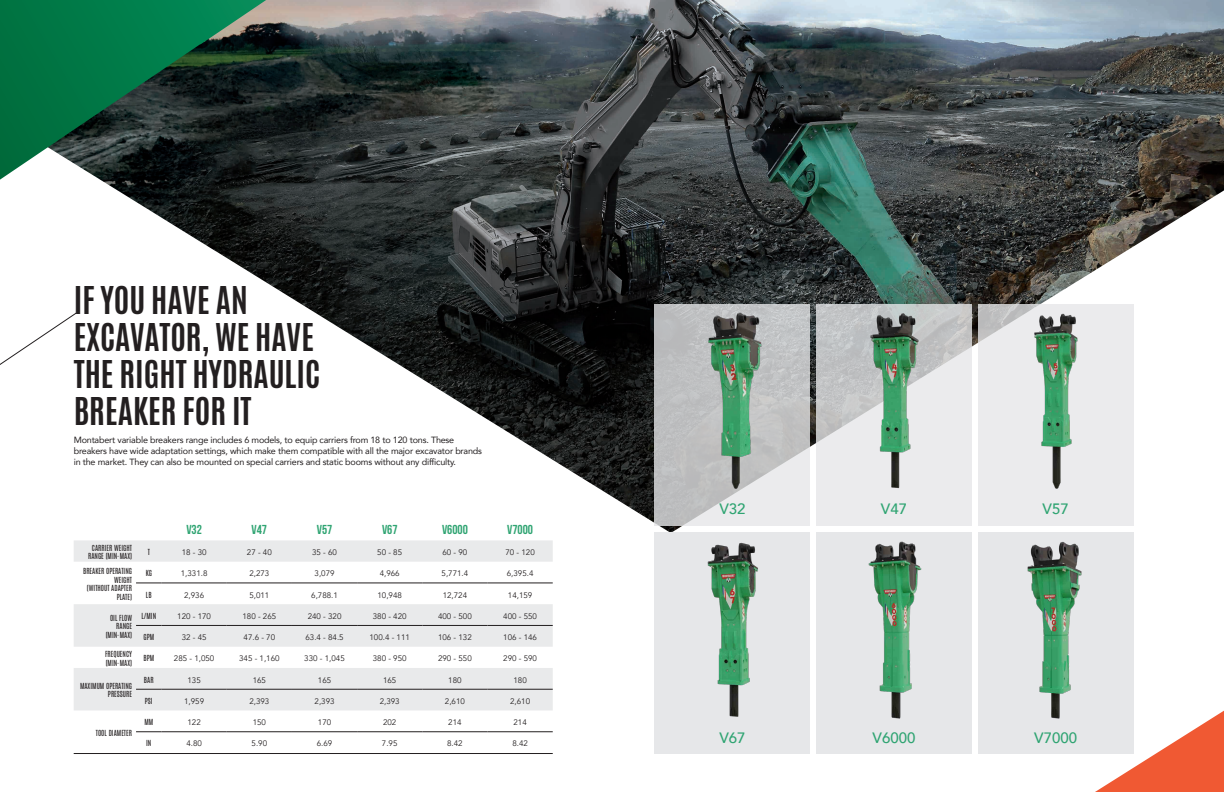
<style>
.page{position:relative;width:1224px;height:792px;background:#fff}
.page>*{position:absolute;margin:0;border:0;box-sizing:border-box;transform-origin:0 0}
.t1{font:700 32px/37px "Antonio";color:#231f20}
.t2{font:500 15px "Avenir";color:#2fa472}
.t3{font:13px "Bebas Neue";color:#2fa472}
.t4{font:9px/10.8px "Avenir";letter-spacing:-.02em;color:#231f20}
.t5{font:8px "Avenir";color:#231f20}
.t6{font:7px/8.4px "Antonio";color:#231f20;text-align:right}
</style>
<div class="page">
<img style="left:101px;top:0;width:1123px;height:533px">
<svg style="left:0;top:0;width:266px;height:180px;background:#18583e"></svg>
<svg style="left:0;top:312px;width:77px;height:53px"></svg>
<hr style="left:74px;top:753px;width:479px;height:1px;background:#231f20">
<div style="left:816px;top:533px;width:156px;height:221px;background:#e6e7e9"></div>
<img style="left:868px;top:541px;width:54px;height:178px">
<div style="left:978px;top:533px;width:156px;height:221px;background:#e6e7e9"></div>
<img style="left:1027px;top:541px;width:55px;height:178px">
<div style="left:655px;top:533px;width:155px;height:221px;background:#e6e7e9"></div>
<img style="left:707px;top:542px;width:51px;height:175px">
<svg style="left:655px;top:304px;width:155px;height:221px;background:#c7c8ca"></svg>
<img style="left:700px;top:312px;width:65px;height:178px">
<svg style="left:816px;top:304px;width:156px;height:221px;background:#dbdcdd"></svg>
<img style="left:861px;top:312px;width:66px;height:178px">
<div style="left:978px;top:304px;width:156px;height:221px;background:#e6e7e9"></div>
<img style="left:1023px;top:312px;width:55px;height:177px">
<svg style="left:74px;top:540px;width:479px;height:170px;fill:#e9eaeb"></svg>
<hr style="left:162px;top:625px;width:65px;height:1px;background:#231f20">
<hr style="left:227px;top:625px;width:65px;height:1px;background:#231f20">
<hr style="left:292px;top:625px;width:65px;height:1px;background:#231f20">
<hr style="left:357px;top:625px;width:65px;height:1px;background:#231f20">
<hr style="left:422px;top:625px;width:66px;height:1px;background:#231f20">
<hr style="left:488px;top:625px;width:65px;height:1px;background:#231f20">
<svg style="left:136px;top:732px;width:26px;height:1px"></svg>
<hr style="left:162px;top:732px;width:65px;height:1px;background:#231f20">
<hr style="left:227px;top:732px;width:65px;height:1px;background:#231f20">
<hr style="left:292px;top:732px;width:65px;height:1px;background:#231f20">
<hr style="left:357px;top:732px;width:65px;height:1px;background:#231f20">
<hr style="left:422px;top:732px;width:66px;height:1px;background:#231f20">
<hr style="left:488px;top:732px;width:65px;height:1px;background:#231f20">
<svg style="left:136px;top:583px;width:26px;height:1px"></svg>
<hr style="left:162px;top:583px;width:65px;height:1px;background:#231f20">
<hr style="left:227px;top:583px;width:65px;height:1px;background:#231f20">
<hr style="left:292px;top:583px;width:65px;height:1px;background:#231f20">
<hr style="left:357px;top:583px;width:65px;height:1px;background:#231f20">
<hr style="left:422px;top:583px;width:66px;height:1px;background:#231f20">
<hr style="left:488px;top:583px;width:65px;height:1px;background:#231f20">
<svg style="left:74px;top:604px;width:88px;height:106px"></svg>
<hr style="left:162px;top:689px;width:65px;height:1px;background:#231f20">
<hr style="left:227px;top:689px;width:65px;height:1px;background:#231f20">
<hr style="left:292px;top:689px;width:65px;height:1px;background:#231f20">
<hr style="left:357px;top:689px;width:65px;height:1px;background:#231f20">
<hr style="left:422px;top:689px;width:66px;height:1px;background:#231f20">
<hr style="left:488px;top:689px;width:65px;height:1px;background:#231f20">
<svg style="left:1072px;top:702px;width:152px;height:90px"></svg>
<p class="t1" style="left:74px;top:282px;width:176px">IF YOU HAVE AN</p>
<p class="t1" style="left:74px;top:319px;width:242px">EXCAVATOR, WE HAVE</p>
<p class="t1" style="left:74px;top:356px;width:248px">THE RIGHT HYDRAULIC<br>BREAKER FOR IT</p>
<p class="t4" style="left:74px;top:434px;width:410px">Montabert variable breakers range includes 6 models, to equip carriers from 18 to 120 tons. These breakers have wide adaptation settings, which make them compatible with all the major excavator brands in the market. They can also be mounted on special carriers and static booms without any difficulty.</p>
<p class="t6" style="left:92px;top:544px;width:42px">CARRIER WEIGHT</p>
<p class="t6" style="left:88px;top:552px;width:45px">RANGE (MIN-MAX)</p>
<p class="t6" style="left:83px;top:567px;width:50px">BREAKER OPERATING<br>WEIGHT</p>
<p class="t6" style="left:87px;top:584px;width:47px">(WITHOUT ADAPTER<br>PLATE)</p>
<p class="t6" style="left:110px;top:614px;width:23px">OIL FLOW</p>
<p class="t6" style="left:116px;top:622px;width:17px">RANGE</p>
<p class="t6" style="left:106px;top:631px;width:28px">(MIN-MAX)</p>
<p class="t6" style="left:105px;top:650px;width:29px">FREQUENCY</p>
<p class="t6" style="left:106px;top:658px;width:28px">(MIN-MAX)</p>
<p class="t6" style="left:80px;top:682px;width:54px">MAXIMUM OPERATING</p>
<p class="t6" style="left:108px;top:690px;width:26px">PRESSURE</p>
<p class="t6" style="left:96px;top:729px;width:38px">TOOL DIAMETER</p>
<p class="t3" style="left:186px;top:523px;width:17px">V32</p>
<p class="t3" style="left:252px;top:523px;width:17px">V47</p>
<p class="t3" style="left:317px;top:523px;width:17px">V57</p>
<p class="t3" style="left:382px;top:523px;width:17px">V67</p>
<p class="t3" style="left:442px;top:523px;width:27px">V6000</p>
<p class="t3" style="left:507px;top:523px;width:27px">V7000</p>
<p class="t6" style="left:148px;top:548px;width:4px">T</p>
<p class="t5" style="left:182px;top:548px;width:26px">18 - 30</p>
<p class="t5" style="left:247px;top:548px;width:26px">27 - 40</p>
<p class="t5" style="left:312px;top:548px;width:26px">35 - 60</p>
<p class="t5" style="left:377px;top:548px;width:26px">50 - 85</p>
<p class="t5" style="left:443px;top:548px;width:26px">60 - 90</p>
<p class="t5" style="left:505px;top:548px;width:31px">70 - 120</p>
<p class="t6" style="left:146px;top:569px;width:8px">KG</p>
<p class="t5" style="left:181px;top:569px;width:28px">1,331.8</p>
<p class="t5" style="left:249px;top:569px;width:22px">2,273</p>
<p class="t5" style="left:315px;top:569px;width:22px">3,079</p>
<p class="t5" style="left:380px;top:569px;width:22px">4,966</p>
<p class="t5" style="left:442px;top:569px;width:28px">5,771.4</p>
<p class="t5" style="left:507px;top:569px;width:28px">6,395.4</p>
<p class="t6" style="left:146px;top:590px;width:7px">LB</p>
<p class="t5" style="left:184px;top:590px;width:22px">2,936</p>
<p class="t5" style="left:249px;top:590px;width:22px">5,011</p>
<p class="t5" style="left:311px;top:590px;width:28px">6,788.1</p>
<p class="t5" style="left:378px;top:590px;width:26px">10,948</p>
<p class="t5" style="left:443px;top:590px;width:26px">12,724</p>
<p class="t5" style="left:508px;top:590px;width:26px">14,159</p>
<p class="t6" style="left:141px;top:612px;width:16px">L/MIN</p>
<p class="t5" style="left:177px;top:611px;width:35px">120 - 170</p>
<p class="t5" style="left:242px;top:611px;width:35px">180 - 265</p>
<p class="t5" style="left:308px;top:611px;width:35px">240 - 320</p>
<p class="t5" style="left:373px;top:611px;width:35px">380 - 420</p>
<p class="t5" style="left:438px;top:611px;width:35px">400 - 500</p>
<p class="t5" style="left:503px;top:611px;width:35px">400 - 550</p>
<p class="t6" style="left:143px;top:633px;width:12px">GPM</p>
<p class="t5" style="left:182px;top:633px;width:26px">32 - 45</p>
<p class="t5" style="left:244px;top:633px;width:33px">47.6 - 70</p>
<p class="t5" style="left:305px;top:633px;width:40px">63.4 - 84.5</p>
<p class="t5" style="left:370px;top:633px;width:42px">100.4 - 111</p>
<p class="t5" style="left:438px;top:633px;width:35px">106 - 132</p>
<p class="t5" style="left:503px;top:633px;width:35px">106 - 146</p>
<p class="t6" style="left:143px;top:654px;width:12px">BPM</p>
<p class="t5" style="left:174px;top:654px;width:42px">285 - 1,050</p>
<p class="t5" style="left:239px;top:654px;width:42px">345 - 1,160</p>
<p class="t5" style="left:304px;top:654px;width:42px">330 - 1,045</p>
<p class="t5" style="left:373px;top:654px;width:35px">380 - 950</p>
<p class="t5" style="left:438px;top:654px;width:35px">290 - 550</p>
<p class="t5" style="left:503px;top:654px;width:35px">290 - 590</p>
<p class="t6" style="left:144px;top:675px;width:11px">BAR</p>
<p class="t5" style="left:188px;top:675px;width:15px">135</p>
<p class="t5" style="left:253px;top:675px;width:15px">165</p>
<p class="t5" style="left:318px;top:675px;width:15px">165</p>
<p class="t5" style="left:383px;top:675px;width:15px">165</p>
<p class="t5" style="left:448px;top:675px;width:15px">180</p>
<p class="t5" style="left:513px;top:675px;width:15px">180</p>
<p class="t6" style="left:145px;top:697px;width:9px">PSI</p>
<p class="t5" style="left:184px;top:696px;width:22px">1,959</p>
<p class="t5" style="left:249px;top:696px;width:22px">2,393</p>
<p class="t5" style="left:315px;top:696px;width:22px">2,393</p>
<p class="t5" style="left:380px;top:696px;width:22px">2,393</p>
<p class="t5" style="left:445px;top:696px;width:22px">2,610</p>
<p class="t5" style="left:510px;top:696px;width:22px">2,610</p>
<p class="t6" style="left:144px;top:718px;width:10px">MM</p>
<p class="t5" style="left:188px;top:718px;width:15px">122</p>
<p class="t5" style="left:253px;top:718px;width:15px">150</p>
<p class="t5" style="left:318px;top:718px;width:15px">170</p>
<p class="t5" style="left:383px;top:718px;width:15px">202</p>
<p class="t5" style="left:448px;top:718px;width:15px">214</p>
<p class="t5" style="left:513px;top:718px;width:15px">214</p>
<p class="t6" style="left:146px;top:739px;width:7px">IN</p>
<p class="t5" style="left:186px;top:739px;width:17px">4.80</p>
<p class="t5" style="left:252px;top:739px;width:17px">5.90</p>
<p class="t5" style="left:317px;top:739px;width:17px">6.69</p>
<p class="t5" style="left:382px;top:739px;width:17px">7.95</p>
<p class="t5" style="left:447px;top:739px;width:17px">8.42</p>
<p class="t5" style="left:512px;top:739px;width:17px">8.42</p>
<p class="t2" style="left:719px;top:496px;width:28px">V32</p>
<p class="t2" style="left:881px;top:496px;width:28px">V47</p>
<p class="t2" style="left:1043px;top:496px;width:28px">V57</p>
<p class="t2" style="left:719px;top:724px;width:28px">V67</p>
<p class="t2" style="left:873px;top:724px;width:44px">V6000</p>
<p class="t2" style="left:1034px;top:724px;width:44px">V7000</p>
</div>
